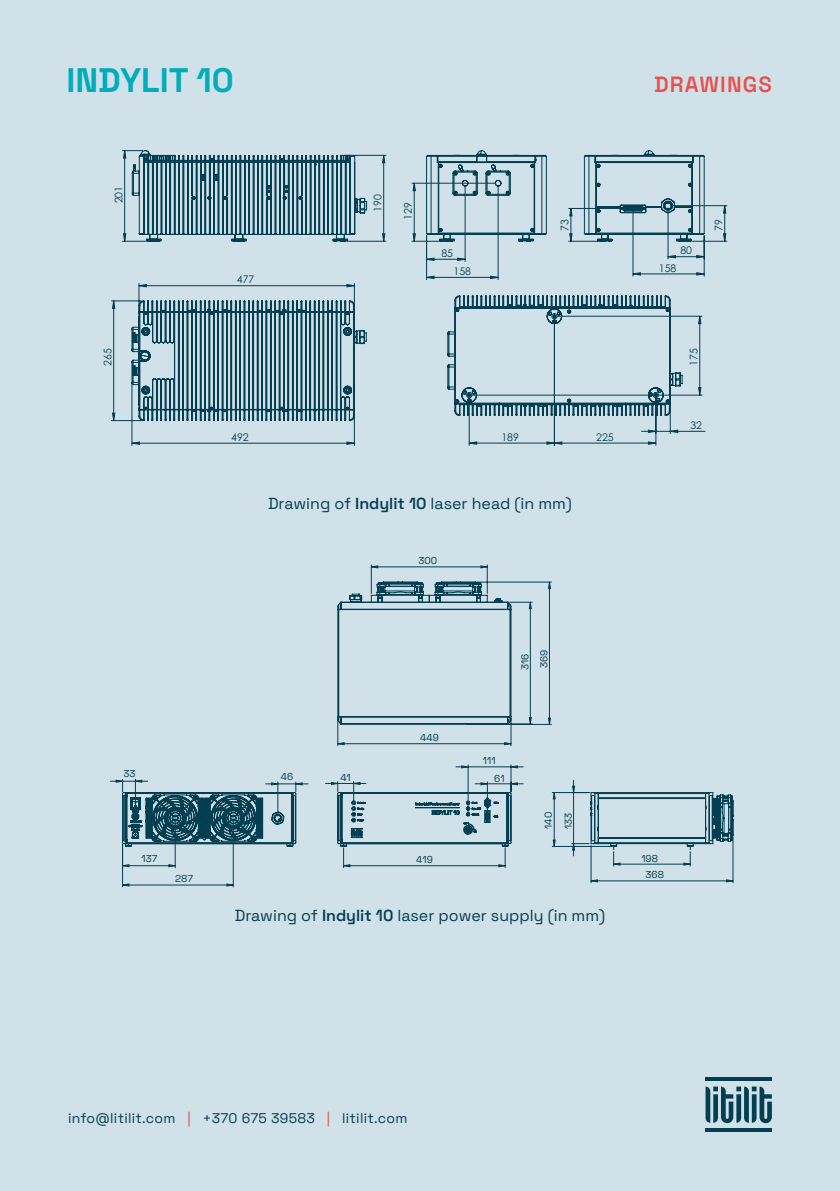
<style>
.page{position:relative;width:840px;height:1191px;background:#fff}
.page>*{position:absolute;margin:0;border:0;box-sizing:border-box;transform-origin:0 0}
.t1{font:700 34px "Space Grotesk";color:#00adb8}
.t2{font:600 22px "Space Grotesk";letter-spacing:.05em;color:#ea504c}
.t3{font:16px "Space Grotesk";color:#033e51}
.t4{font:14px "Space Grotesk";letter-spacing:.02em;color:#033e51}
.t5{font:10.6px "Century Gothic";color:#033e51}
.t6{font:10px/19.2px "Space Grotesk";color:#033e51}
.s1{font-weight:600}
.s2{color:#ea504c}
</style>
<div class="page">
<div style="left:0;top:0;width:839px;height:1191px;background:#d0e1e9"></div>
<svg style="left:705px;top:1086px;width:66px;height:37px"></svg>
<hr style="left:705px;top:1077px;width:66px;height:3px;background:#033e51">
<hr style="left:705px;top:1128px;width:66px;height:4px;background:#033e51">
<hr style="left:426px;top:236px;width:1px;height:44px;background:#033e51">
<hr style="left:497px;top:185px;width:1px;height:95px;background:#033e51">
<svg style="left:412px;top:150px;width:134px;height:129px"></svg>
<hr style="left:347px;top:241px;width:39px;height:1px;background:#033e51">
<hr style="left:353px;top:155px;width:33px;height:1px;background:#033e51">
<svg style="left:122px;top:150px;width:263px;height:92px"></svg>
<hr style="left:568px;top:241px;width:38px;height:1px;background:#033e51">
<hr style="left:568px;top:208px;width:51px;height:1px;background:#033e51">
<svg style="left:569px;top:150px;width:157px;height:126px"></svg>
<hr style="left:670px;top:431px;width:34px;height:1px;background:#033e51">
<svg style="left:447px;top:295px;width:254px;height:150px"></svg>
<hr style="left:111px;top:300px;width:30px;height:1px;background:#033e51">
<hr style="left:111px;top:420px;width:30px;height:1px;background:#033e51">
<svg style="left:112px;top:283px;width:254px;height:162px"></svg>
<hr style="left:122px;top:884px;width:111px;height:1px;background:#033e51">
<hr style="left:233px;top:820px;width:1px;height:67px;background:#033e51">
<hr style="left:122px;top:844px;width:1px;height:43px;background:#033e51">
<hr style="left:590px;top:880px;width:142px;height:1px;background:#033e51">
<hr style="left:732px;top:837px;width:1px;height:45px;background:#033e51">
<hr style="left:590px;top:845px;width:1px;height:37px;background:#033e51">
<hr style="left:613px;top:863px;width:76px;height:1px;background:#033e51">
<hr style="left:371px;top:566px;width:116px;height:1px;background:#033e51">
<svg style="left:683px;top:847px;width:7px;height:19px"></svg>
<svg style="left:613px;top:847px;width:6px;height:19px"></svg>
<svg style="left:480px;top:565px;width:7px;height:16px"></svg>
<svg style="left:371px;top:565px;width:6px;height:16px"></svg>
<svg style="left:572px;top:847px;width:4px;height:9px"></svg>
<svg style="left:343px;top:847px;width:163px;height:20px"></svg>
<svg style="left:135px;top:581px;width:598px;height:266px"></svg>
<svg style="left:110px;top:779px;width:198px;height:88px"></svg>
<h1 class="t1" style="left:66px;top:55px;width:169px">INDYLIT 10</h1>
<h2 class="t2" style="left:653px;top:68px;width:119px">DRAWINGS</h2>
<p class="t5" style="left:111px;top:203px;width:19px;rotate:-90deg">201</p>
<p class="t5" style="left:237px;top:272px;width:19px">477</p>
<p class="t5" style="left:370px;top:212px;width:19px;rotate:-90deg">190</p>
<p class="t5" style="left:400px;top:220px;width:19px;rotate:-90deg">129</p>
<p class="t5" style="left:441px;top:246px;width:13px">85</p>
<p class="t5" style="left:453px;top:264px;width:19px">158</p>
<p class="t5" style="left:557px;top:231px;width:13px;rotate:-90deg">73</p>
<p class="t5" style="left:710px;top:231px;width:13px;rotate:-90deg">79</p>
<p class="t5" style="left:658px;top:260px;width:19px">158</p>
<p class="t5" style="left:680px;top:243px;width:13px">80</p>
<p class="t5" style="left:100px;top:366px;width:19px;rotate:-90deg">265</p>
<p class="t5" style="left:685px;top:366px;width:19px;rotate:-90deg">175</p>
<p class="t5" style="left:690px;top:418px;width:13px">32</p>
<p class="t5" style="left:231px;top:430px;width:19px">492</p>
<p class="t5" style="left:501px;top:429px;width:19px">189</p>
<p class="t5" style="left:596px;top:429px;width:19px">225</p>
<p class="t3" style="left:268px;top:492px;width:305px">Drawing of <span class="s1">Indylit 10</span> laser head (in mm)</p>
<p class="t6" style="left:418px;top:550px;width:20px">300</p>
<p class="t6" style="left:514px;top:670px;width:22px;rotate:-90deg">316<br>369</p>
<p class="t6" style="left:420px;top:728px;width:20px">449</p>
<p class="t6" style="left:482px;top:750px;width:14px">111</p>
<p class="t6" style="left:123px;top:763px;width:14px">33</p>
<p class="t6" style="left:280px;top:766px;width:14px">46</p>
<p class="t6" style="left:340px;top:767px;width:12px">41</p>
<p class="t6" style="left:494px;top:768px;width:12px">61</p>
<p class="t6" style="left:538px;top:828px;width:18px;rotate:-90deg">140<br>133</p>
<p class="t6" style="left:141px;top:848px;width:17px">137</p>
<p class="t6" style="left:175px;top:868px;width:19px">287</p>
<p class="t6" style="left:416px;top:849px;width:18px">419</p>
<p class="t6" style="left:641px;top:850px;width:24px;line-height:16.2px;text-align:center">198<br>368</p>
<p class="t3" style="left:235px;top:903px;width:371px">Drawing of <span class="s1">Indylit 10</span> laser power supply (in mm)</p>
<p class="t4" style="left:68px;top:1107px;width:341px">info@litilit.com <span class="s2">|</span> +370 675 39583 <span class="s2">|</span> litilit.com</p>
</div>
